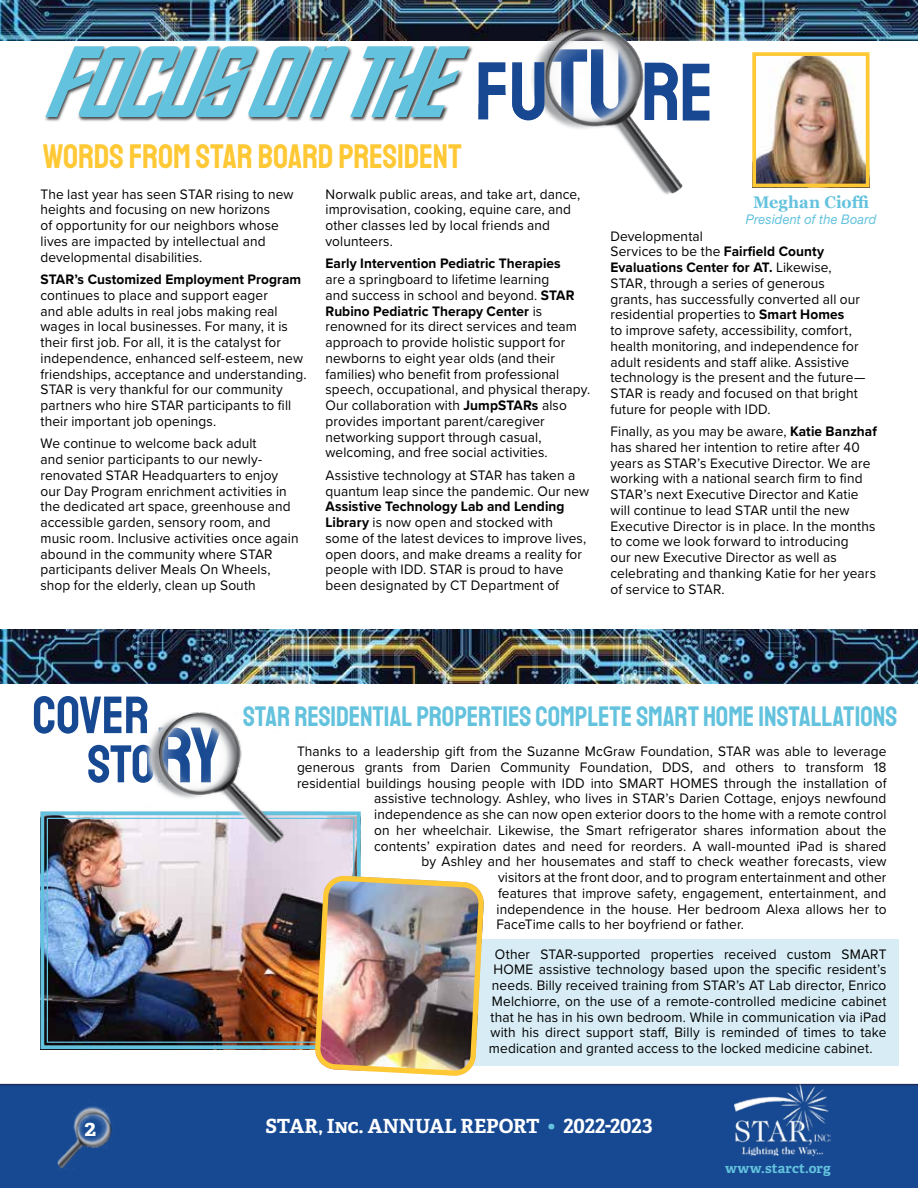
<style>
.page{position:relative;width:918px;height:1188px;background:#fff}
.page>*{position:absolute;margin:0;border:0;box-sizing:border-box;transform-origin:0 0}
.t1{font:82.5px "Edge of the Galaxy Italic";letter-spacing:.01em;color:#63c2dd}
.t2{font:53.1px "Staatliches";color:#174992}
.t3{font:52.5px "Staatliches";color:#174992}
.t4{font:34.5px "Staatliches";letter-spacing:-.005em;color:#ffc835;scale:.96 1}
.t5{font:28.5px "Staatliches";letter-spacing:-.005em;color:#63c2dd;scale:.96 1}
.t6{font:700 22.5px "Adelle PE";color:#fff}
.t7{font:700 19.5px "Adelle PE";letter-spacing:-.005em;color:#fff}
.t8{font:700 16.8px "Georgia";letter-spacing:.005em;color:#63c2dd;scale:.96 1}
.t9{font:14.25px/15.8px "Proxima Nova";letter-spacing:.01em;color:#000;scale:.96 1}
.t10{font:700 14.25px "Proxima Nova";letter-spacing:.005em;color:#000;scale:.96 1}
.t11{font:700 13.5px "Adelle PE";letter-spacing:.01em;color:#63c2dd}
.t12{font:italic 13.35px "Helvetica Neue LT Std";letter-spacing:.015em;color:#63c2dd;scale:.96 1}
.s1{font-weight:700}
.s2{font-size:78.6px}
.s3{color:#63c2dd}
</style>
<div class="page">
<div style="left:0;top:1084px;width:918px;height:102px;background:#174992"></div>
<img style="left:734px;top:1085px;width:96px;height:71px">
<img style="left:50px;top:1098px;width:67px;height:84px">
<div style="left:452px;top:939px;width:447px;height:126px;background:#d7ecf4"></div>
<hr style="left:0;top:1186px;width:918px;height:2px;background:#1a4893">
<img style="left:757px;top:57px;width:108px;height:125px">
<div style="left:752px;top:52px;width:118px;height:135px;border:4px solid #ffc835"></div>
<img style="left:0;top:0;width:918px;height:40px">
<div style="left:45px;top:45px;width:429px;height:77px;background:#000;opacity:.75"></div>
<img style="left:512px;top:29px;width:108px;height:104px">
<svg style="left:512px;top:49px;width:108px;height:72px"></svg>
<img style="left:0;top:629px;width:918px;height:54px">
<img style="left:40px;top:811px;width:321px;height:239px">
<img style="left:312px;top:873px;width:175px;height:203px">
<img style="left:136px;top:712px;width:177px;height:135px">
<h1 class="t1" style="left:45px;top:43px;width:399px">FOCUS ON THE</h1>
<h3 class="t4" style="left:43px;top:133px;width:438px">WORDS FROM STAR BOARD PRESIDENT</h3>
<p class="t9" style="left:40px;top:185px;width:265px">The last year has seen STAR rising to new heights and focusing on new horizons<br>of opportunity for our neighbors whose lives are impacted by intellectual and developmental disabilities.</p>
<p class="t10" style="left:40px;top:269px;width:273px">STAR’s Customized Employment Program</p>
<p class="t9" style="left:40px;top:287px;width:279px">continues to place and support eager<br>and able adults in real jobs making real wages in local businesses. For many, it is their first job. For all, it is the catalyst for independence, enhanced self-esteem, new friendships, acceptance and understanding.<br>STAR is very thankful for our community partners who hire STAR participants to fill their important job openings.</p>
<p class="t9" style="left:40px;top:435px;width:270px">We continue to welcome back adult<br>and senior participants to our newly&shy;renovated STAR Headquarters to enjoy our Day Program enrichment activities in the dedicated art space, greenhouse and accessible garden, sensory room, and music room. Inclusive activities once again abound in the community where STAR participants deliver Meals On Wheels, shop for the elderly, clean up South</p>
<p class="t9" style="left:325px;top:185px;width:267px">Norwalk public areas, and take art, dance, improvisation, cooking, equine care, and other classes led by local friends and volunteers.</p>
<p class="t10" style="left:325px;top:253px;width:247px">Early Intervention Pediatric Therapies</p>
<p class="t9" style="left:325px;top:271px;width:277px">are a springboard to lifetime learning<br>and success in school and beyond. <span class="s1">STAR Rubino Pediatric Therapy Center</span> is renowned for its direct services and team approach to provide holistic support for newborns to eight year olds (and their families) who benefit from professional speech, occupational, and physical therapy.<br>Our collaboration with <span class="s1">JumpSTARs</span> also provides important parent/caregiver networking support through casual, welcoming, and free social activities.</p>
<p class="t9" style="left:325px;top:467px;width:276px">Assistive technology at STAR has taken a quantum leap since the pandemic. Our new</p>
<p class="t9" style="left:325px;top:498px;width:273px"><span class="s1">Assistive Technology Lab and Lending Library</span> is now open and stocked with some of the latest devices to improve lives, open doors, and make dreams a reality for people with IDD. STAR is proud to have been designated by CT Department of</p>
<p class="t8" style="left:753px;top:189px;width:122px">Meghan Cioffi</p>
<p class="t12" style="left:746px;top:212px;width:138px">President of the Board</p>
<p class="t9" style="left:610px;top:227px;width:267px">Developmental<br>Services to be the <span class="s1">Fairfield County Evaluations Center for AT.</span> Likewise, STAR, through a series of generous grants, has successfully converted all our residential properties to <span class="s1">Smart Homes<br></span>to improve safety, accessibility, comfort, health monitoring, and independence for adult residents and staff alike. Assistive technology is the present and the future— STAR is ready and focused on that bright future for people with IDD.</p>
<p class="t9" style="left:610px;top:423px;width:279px">Finally, as you may be aware, <span class="s1">Katie Banzhaf </span>has shared her intention to retire after 40 years as STAR’s Executive Director. We are working with a national search firm to find STAR’s next Executive Director and Katie will continue to lead STAR until the new Executive Director is in place. In the months to come we look forward to introducing<br>our new Executive Director as well as celebrating and thanking Katie for her years of service to STAR.</p>
<h3 class="t3" style="left:32px;top:680px;width:118px">COVER</h3>
<h2 class="t2" style="left:88px;top:729px;width:136px">STO<span class="s2">RY</span></h2>
<h3 class="t5" style="left:243px;top:697px;width:683px">STAR RESIDENTIAL PROPERTIES COMPLETE SMART HOME INSTALLATIONS</h3>
<p class="t9" style="left:297px;top:743px;width:616px">Thanks to a leadership gift from the Suzanne McGraw Foundation, STAR was able to leverage</p>
<p class="t9" style="left:297px;top:759px;width:616px">generous grants from Darien Community Foundation, DDS, and others to transform 18</p>
<p class="t9" style="left:297px;top:774px;width:616px">residential buildings housing people with IDD into SMART HOMES through the installation of</p>
<p class="t9" style="left:374px;top:790px;width:535px">assistive technology. Ashley, who lives in STAR’s Darien Cottage, enjoys newfound</p>
<p class="t9" style="left:374px;top:806px;width:535px">independence as she can now open exterior doors to the home with a remote control</p>
<p class="t9" style="left:374px;top:822px;width:535px">on her wheelchair. Likewise, the Smart refrigerator shares information about the</p>
<p class="t9" style="left:374px;top:837px;width:535px">contents’ expiration dates and need for reorders. A wall-mounted iPad is shared</p>
<p class="t9" style="left:422px;top:853px;width:486px">by Ashley and her housemates and staff to check weather forecasts, view</p>
<p class="t9" style="left:498px;top:869px;width:406px">visitors at the front door, and to program entertainment and other</p>
<p class="t9" style="left:498px;top:885px;width:406px">features that improve safety, engagement, entertainment, and</p>
<p class="t9" style="left:496px;top:900px;width:408px">independence in the house. Her bedroom Alexa allows her to</p>
<p class="t9" style="left:496px;top:916px;width:259px">FaceTime calls to her boyfriend or father.</p>
<p class="t9" style="left:495px;top:945px;width:409px">Other STAR-supported properties received custom SMART</p>
<p class="t9" style="left:493px;top:961px;width:411px">HOME assistive technology based upon the specific resident’s</p>
<p class="t9" style="left:492px;top:977px;width:412px">needs. Billy received training from STAR’s AT Lab director, Enrico</p>
<p class="t9" style="left:492px;top:993px;width:412px">Melchiorre, on the use of a remote-controlled medicine cabinet</p>
<p class="t9" style="left:490px;top:1008px;width:414px">that he has in his own bedroom. While in communication via iPad</p>
<p class="t9" style="left:490px;top:1024px;width:414px">with his direct support staff, Billy is reminded of times to take</p>
<p class="t9" style="left:489px;top:1040px;width:401px">medication and granted access to the locked medicine cabinet.</p>
<h3 class="t6" style="left:85px;top:1112px;width:13px">2</h3>
<h3 class="t7" style="left:265px;top:1112px;width:389px">STAR, Inc. ANNUAL REPORT <span class="s3">•</span> 2022-2023</h3>
<p class="t11" style="left:725px;top:1158px;width:107px">www.starct.org</p>
</div>
